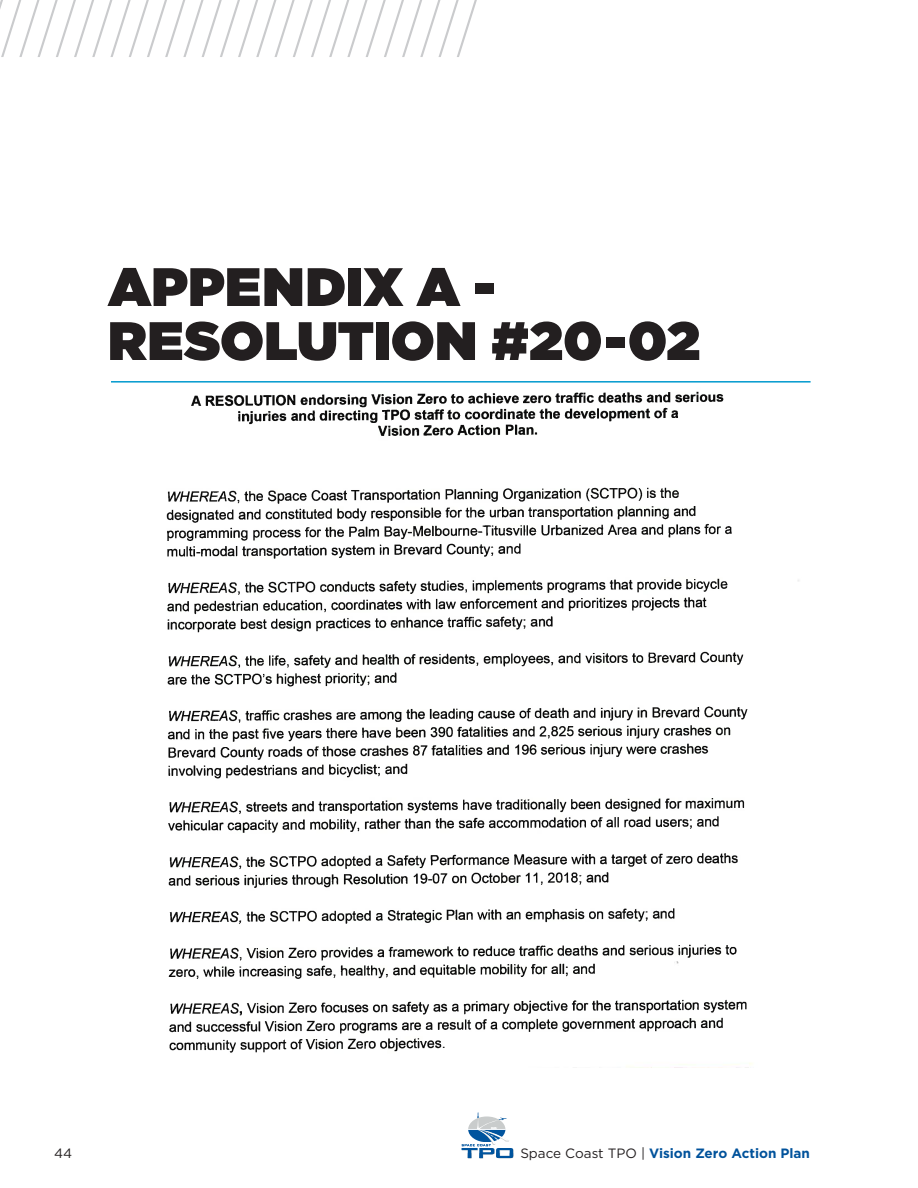
<style>
.page{position:relative;width:918px;height:1188px;background:#fff}
.page>*{position:absolute;margin:0;border:0;box-sizing:border-box;transform-origin:0 0}
.t1{font:100 90px "Gotham Condensed";color:#cacbcd;scale:1.25 1}
.t2{font:900 54px/54px "Gotham";letter-spacing:.005em;color:#231f20}
.t3{font:700 13.5px "Gotham";color:#00529b}
.t4{font:13.5px "Gotham";color:#231f20}
.s1{font-weight:400;color:#231f20}
</style>
<div class="page">
<svg style="left:462px;top:1112px;width:52px;height:46px"></svg>
<hr style="left:111px;top:381px;width:700px;height:2px;background:#0099ce">
<img style="left:167px;top:391px;width:585px;height:677px">
<h4 class="t1" style="left:2px;top:-34px;width:388px">//////////////////////////</h4>
<p class="t2" style="left:108px;top:259px;width:594px">APPENDIX A -<br>RESOLUTION #20-02</p>
<p class="t4" style="left:54px;top:1145px;width:20px">44</p>
<p class="t3" style="left:520px;top:1145px;width:291px"><span class="s1">Space Coast TPO |</span> Vision Zero Action Plan</p>
</div>
